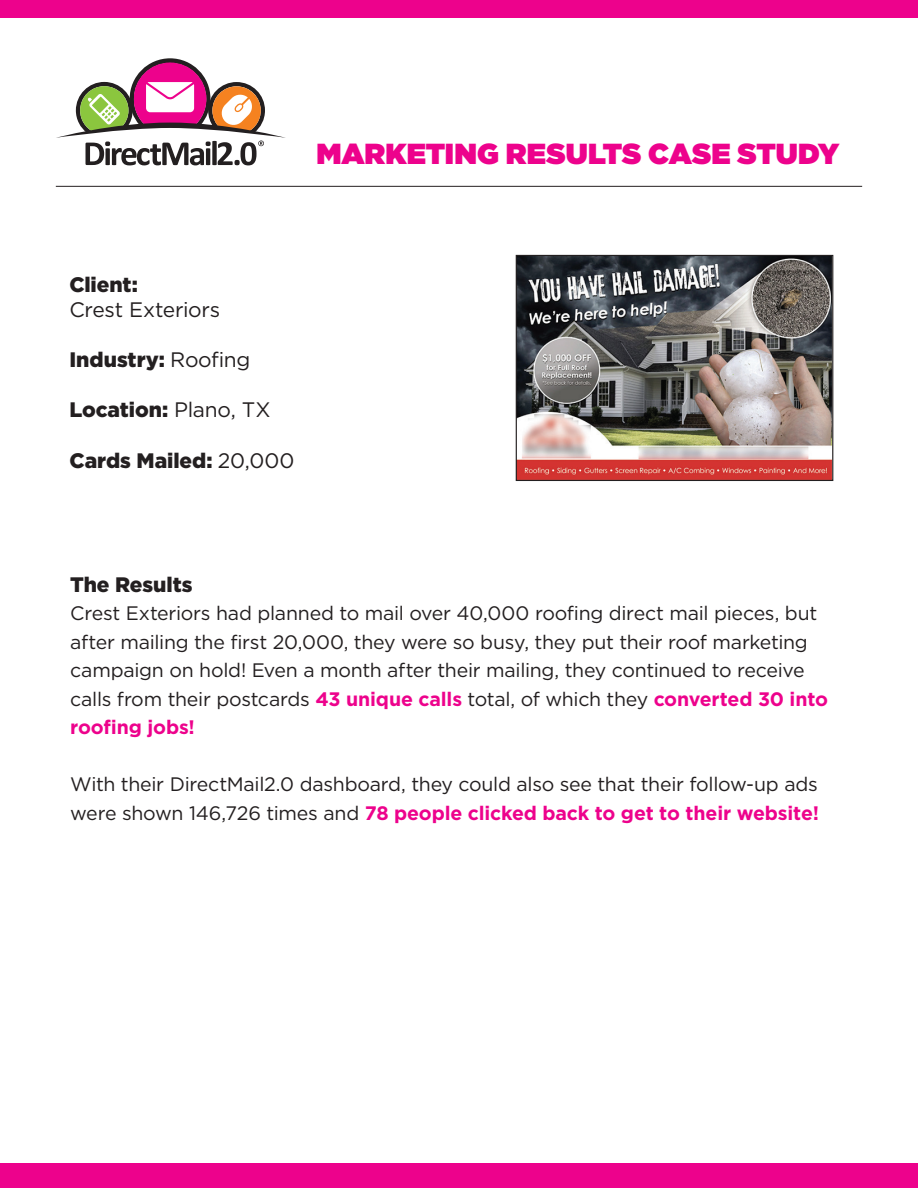
<style>
.page{position:relative;width:918px;height:1188px;background:#fff}
.page>*{position:absolute;margin:0;border:0;box-sizing:border-box;transform-origin:0 0}
.t1{font:900 28.95px "Gotham";color:#ed028c}
.t2{font:900 21px "Gotham";letter-spacing:-.005em;color:#231f20}
.t3{font:21px "Gotham";letter-spacing:-.01em;color:#231f20}
.t4{font:19.5px/28.5px "Gotham";letter-spacing:-.015em;color:#231f20}
.s1{font-weight:400}
.s2{font-weight:700;color:#ed028c}
</style>
<div class="page">
<hr style="left:56px;top:186px;width:806px;height:1px;background:#231f20">
<div style="left:0;top:0;width:918px;height:17px;background:#ed028c"></div>
<div style="left:0;top:1163px;width:918px;height:25px;background:#ed028c"></div>
<img style="left:518px;top:257px;width:313px;height:222px">
<div style="left:516px;top:255px;width:317px;height:226px;border:1px solid #231f20"></div>
<svg style="left:56px;top:58px;width:230px;height:107px"></svg>
<p class="t1" style="left:316px;top:133px;width:524px">MARKETING RESULTS CASE STUDY</p>
<p class="t2" style="left:69px;top:272px;width:70px">Client:</p>
<p class="t3" style="left:69px;top:298px;width:152px">Crest Exteriors</p>
<p class="t2" style="left:69px;top:348px;width:183px">Industry: <span class="s1">Roofing</span></p>
<p class="t2" style="left:69px;top:398px;width:203px">Location: <span class="s1">Plano, TX</span></p>
<p class="t2" style="left:69px;top:448px;width:227px">Cards Mailed: <span class="s1">20,000</span></p>
<p class="t2" style="left:70px;top:572px;width:124px">The Results</p>
<p class="t4" style="left:70px;top:599px;width:759px">Crest Exteriors had planned to mail over 40,000 roofing direct mail pieces, but after mailing the first 20,000, they were so busy, they put their roof marketing campaign on hold! Even a month after their mailing, they continued to receive calls from their postcards <span class="s2">43 unique calls</span> total, of which they <span class="s2">converted 30 into roofing jobs!</span></p>
<p class="t4" style="left:70px;top:770px;width:750px">With their DirectMail2.0 dashboard, they could also see that their follow-up ads were shown 146,726 times and <span class="s2">78 people clicked back to get to their website!</span></p>
</div>
